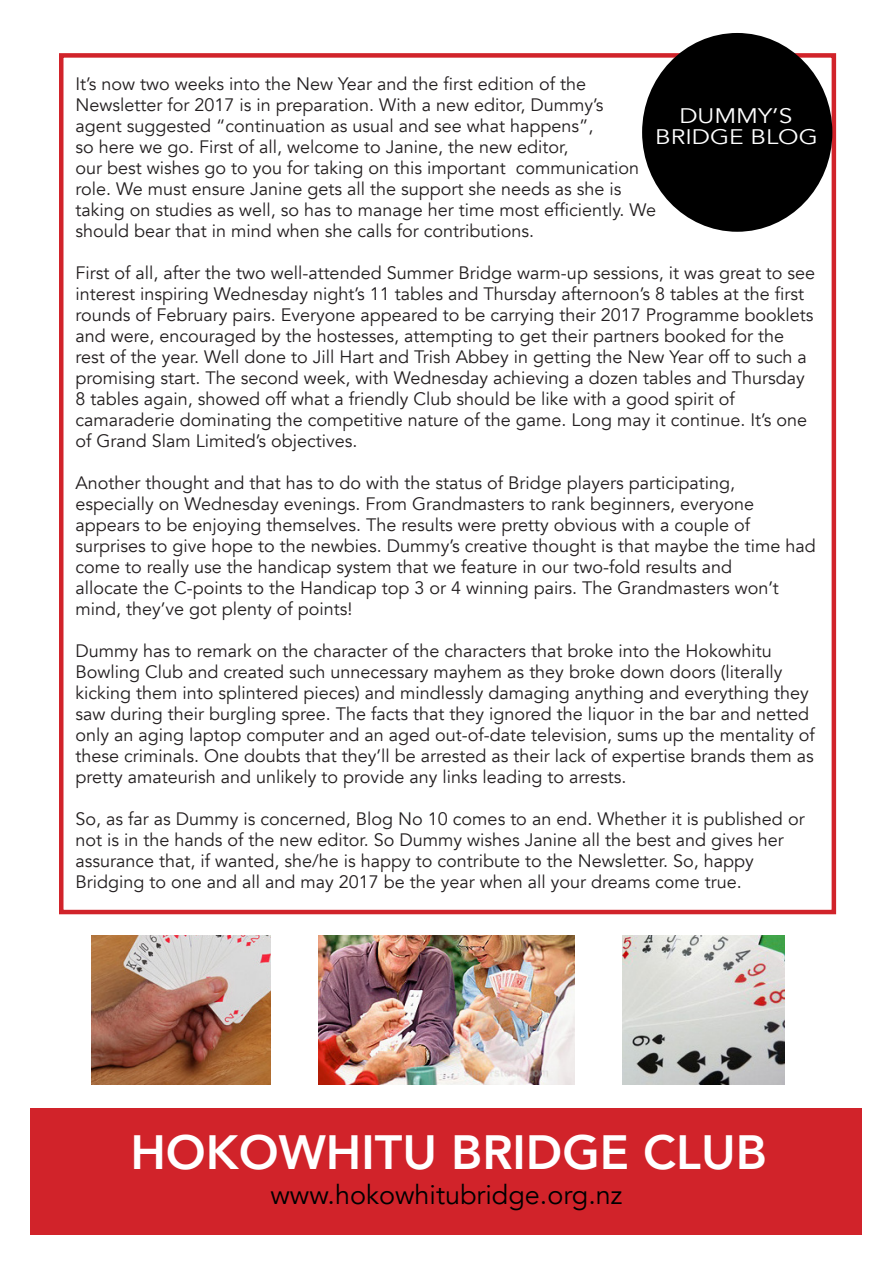
<style>
.page{position:relative;width:893px;height:1263px;background:#fff}
.page>*{position:absolute;margin:0;border:0;box-sizing:border-box;transform-origin:0 0}
.t1{font:800 48px "Avenir";color:#fff}
.t2{font:27px "Avenir";color:#000}
.t3{font:21px/21px "Avenir";color:#fff;text-align:center;scale:1.17 1}
.t4{font:18px/21px "Avenir";color:#231f20}
</style>
<div class="page">
<div style="left:31px;top:1108px;width:831px;height:126px;background:#d1232a"></div>
<div style="left:59px;top:53px;width:777px;height:861px;border:4px solid #d1232a"></div>
<img style="left:91px;top:935px;width:179px;height:149px">
<img style="left:623px;top:935px;width:161px;height:149px">
<img style="left:318px;top:935px;width:257px;height:149px">
<div style="left:642px;top:33px;width:190px;height:199px;background:#000;border-radius:50%"></div>
<p class="t4" style="left:75px;top:74px;width:512px">It’s now two weeks into the New Year and the first edition of the</p>
<p class="t4" style="left:75px;top:95px;width:530px">Newsletter for 2017 is in preparation. With a new editor, Dummy’s</p>
<p class="t4" style="left:75px;top:116px;width:520px">agent suggested “continuation as usual and see what happens”,</p>
<p class="t4" style="left:75px;top:137px;width:495px">so here we go. First of all, welcome to Janine, the new editor,</p>
<p class="t4" style="left:75px;top:158px;width:565px">our best wishes go to you for taking on this important communication</p>
<p class="t4" style="left:75px;top:179px;width:548px">role. We must ensure Janine gets all the support she needs as she is</p>
<p class="t4" style="left:75px;top:200px;width:582px">taking on studies as well, so has to manage her time most efficiently. We</p>
<p class="t4" style="left:75px;top:221px;width:460px">should bear that in mind when she calls for contributions.</p>
<p class="t4" style="left:75px;top:263px;width:741px">First of all, after the two well-attended Summer Bridge warm-up sessions, it was great to see interest inspiring Wednesday night’s 11 tables and Thursday afternoon’s 8 tables at the first rounds of February pairs. Everyone appeared to be carrying their 2017 Programme booklets and were, encouraged by the hostesses, attempting to get their partners booked for the rest of the year. Well done to Jill Hart and Trish Abbey in getting the New Year off to such a promising start. The second week, with Wednesday achieving a dozen tables and Thursday 8 tables again, showed off what a friendly Club should be like with a good spirit of</p>
<p class="t4" style="left:75px;top:410px;width:733px">camaraderie dominating the competitive nature of the game. Long may it continue. It’s one of Grand Slam Limited’s objectives.</p>
<p class="t4" style="left:75px;top:473px;width:661px">Another thought and that has to do with the status of Bridge players participating,</p>
<p class="t4" style="left:75px;top:494px;width:680px">especially on Wednesday evenings. From Grandmasters to rank beginners, everyone</p>
<p class="t4" style="left:75px;top:515px;width:676px">appears to be enjoying themselves. The results were pretty obvious with a couple of</p>
<p class="t4" style="left:75px;top:536px;width:742px">surprises to give hope to the newbies. Dummy’s creative thought is that maybe the time had come to really use the handicap system that we feature in our two-fold results and</p>
<p class="t4" style="left:75px;top:578px;width:705px">allocate the C-points to the Handicap top 3 or 4 winning pairs. The Grandmasters won’t mind, they’ve got plenty of points!</p>
<p class="t4" style="left:75px;top:641px;width:741px">Dummy has to remark on the character of the characters that broke into the Hokowhitu Bowling Club and created such unnecessary mayhem as they broke down doors (literally kicking them into splintered pieces) and mindlessly damaging anything and everything they saw during their burgling spree. The facts that they ignored the liquor in the bar and netted only an aging laptop computer and an aged out-of-date television, sums up the mentality of these criminals. One doubts that they’ll be arrested as their lack of expertise brands them as pretty amateurish and unlikely to provide any links leading to arrests.</p>
<p class="t4" style="left:75px;top:809px;width:731px">So, as far as Dummy is concerned, Blog No 10 comes to an end. Whether it is published or not is in the hands of the new editor. So Dummy wishes Janine all the best and gives her</p>
<p class="t4" style="left:75px;top:851px;width:680px">assurance that, if wanted, she/he is happy to contribute to the Newsletter. So, happy</p>
<p class="t4" style="left:75px;top:872px;width:668px">Bridging to one and all and may 2017 be the year when all your dreams come true.</p>
<p class="t3" style="left:655px;top:106px;width:140px">DUMMY’S<br>BRIDGE BLOG</p>
<p class="t1" style="left:130px;top:1115px;width:638px">HOKOWHITU BRIDGE CLUB</p>
<p class="t2" style="left:270px;top:1179px;width:353px">www.hokowhitubridge.org.nz</p>
</div>
